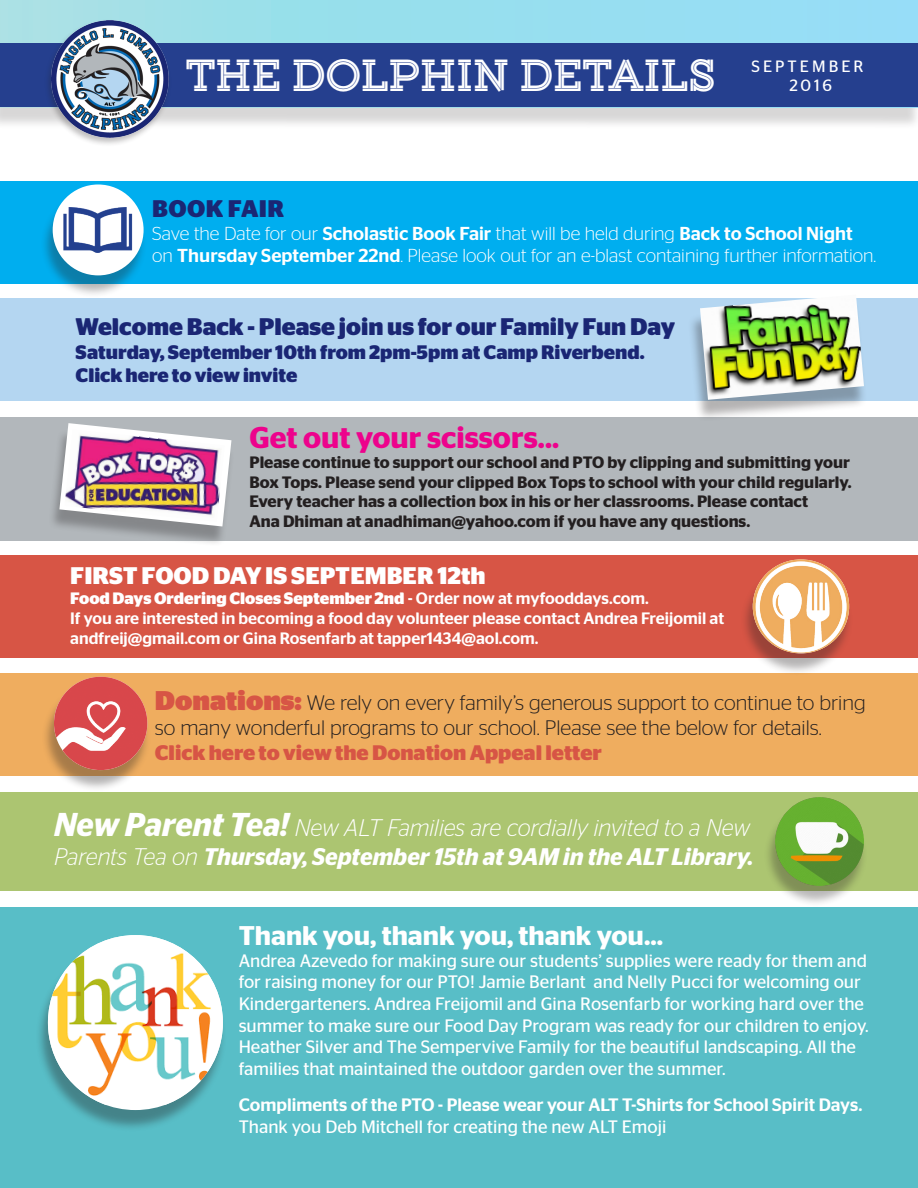
<style>
.page{position:relative;width:918px;height:1188px;background:#fff}
.page>*{position:absolute;margin:0;border:0;box-sizing:border-box;transform-origin:0 0}
.t1{font:40.35px "Gist Upright Extrabold Demo";letter-spacing:.02em;color:#fff}
.t2{font:600 30px "Stag Sans";color:#ed028c}
.t3{font:600 27px "Stag Sans";color:#fff}
.t4{font:italic 600 24px "Stag Sans";color:#fff}
.t5{font:italic 300 24px "Stag Sans";color:#fff}
.t6{font:700 24px "Stag Sans";color:#1a2674}
.t7{font:700 24px "Stag Sans";color:#fff}
.t8{font:700 24px "Stag Sans";letter-spacing:.02em;color:#1a2674}
.t9{font:300 21px "Stag Sans";color:#231f20}
.t10{font:700 21px "Stag Sans";color:#d75545}
.t11{font:700 19.5px/23.4px "Stag Sans";color:#1a2674}
.t12{font:300 18.75px "Stag Sans";color:#fff}
.t13{font:18px/21.6px "Stag Sans";color:#fff}
.t14{font:500 18px/21.6px "Stag Sans";color:#fff}
.t15{font:600 16.5px "Stag Sans";color:#231f20}
.t16{font:500 16.5px "Stag Sans";color:#fff}
.t17{font:700 16.5px "Stag Sans";color:#fff}
.t18{font:16.35px "Stag Sans";letter-spacing:.19em;color:#fff}
.s1{font-weight:500}
.s2{font-weight:900;font-size:27px;color:#d75545}
.s3{font-weight:600;font-size:33px}
.s4{font-weight:300}
.s5{font-weight:400}
</style>
<div class="page">
<div style="left:0;top:6px;width:918px;height:125px;background:#231f20;opacity:.44"></div>
<div style="left:0;top:0;width:918px;height:108px;background:linear-gradient(to right,#a3e1e4,#92ddf7)"></div>
<div style="left:0;top:907px;width:918px;height:281px;background:#58bec7"></div>
<div style="left:0;top:792px;width:918px;height:99px;background:#acc571"></div>
<div style="left:0;top:673px;width:918px;height:103px;background:#efad5f"></div>
<div style="left:0;top:555px;width:918px;height:103px;background:#d75545"></div>
<div style="left:0;top:298px;width:918px;height:103px;background:#b4d6f1"></div>
<div style="left:0;top:181px;width:918px;height:103px;background:#00aeef"></div>
<div style="left:0;top:417px;width:918px;height:123px;background:#b2b7bb"></div>
<div style="left:48px;top:429px;width:187px;height:118px;background:#231f20;opacity:.31"></div>
<svg style="left:59px;top:423px;width:172px;height:103px"></svg>
<img style="left:65px;top:430px;width:160px;height:92px">
<div style="left:35px;top:941px;width:192px;height:191px;background:#231f20;opacity:.37"></div>
<img style="left:48px;top:935px;width:175px;height:170px">
<div style="left:0;top:43px;width:918px;height:64px;background:#253f8e"></div>
<div style="left:44px;top:20px;width:128px;height:127px;background:#231f20;opacity:.29"></div>
<img style="left:51px;top:21px;width:117px;height:117px">
<div style="left:40px;top:190px;width:108px;height:108px;background:#231f20;opacity:.34"></div>
<div style="left:53px;top:184px;width:91px;height:91px;background:#fff;border-radius:50%"></div>
<img style="left:60px;top:193px;width:74px;height:74px">
<div style="left:740px;top:565px;width:113px;height:111px;background:#231f20;opacity:.34"></div>
<img style="left:753px;top:559px;width:96px;height:94px">
<div style="left:763px;top:802px;width:105px;height:105px;background:#231f20;opacity:.32"></div>
<img style="left:775px;top:797px;width:89px;height:89px;border-radius:44px">
<div style="left:688px;top:301px;width:179px;height:121px;background:#231f20;opacity:.34"></div>
<img style="left:700px;top:298px;width:164px;height:102px">
<div style="left:41px;top:683px;width:110px;height:109px;background:#231f20;opacity:.35"></div>
<img style="left:54px;top:677px;width:93px;height:93px;border-radius:47px">
<p class="t1" style="left:186px;top:46px;width:531px">THE DOLPHIN DETAILS</p>
<p class="t18" style="left:751px;top:57px;width:114px">SEPTEMBER</p>
<p class="t18" style="left:789px;top:76px;width:44px">2016</p>
<p class="t8" style="left:152px;top:195px;width:133px">BOOK FAIR</p>
<p class="t12" style="left:152px;top:223px;width:702px">Save the Date for our <span class="s1">Scholastic Book Fair</span> that will be held during <span class="s1">Back to School Night</span></p>
<p class="t12" style="left:152px;top:245px;width:726px">on <span class="s1">Thursday September 22nd</span>. Please look out for an e-blast containing further information.</p>
<p class="t6" style="left:76px;top:313px;width:601px">Welcome Back - Please join us for our Family Fun Day</p>
<p class="t11" style="left:76px;top:340px;width:570px">Saturday, September 10th from 2pm-5pm at Camp Riverbend.<br>Click here to view invite</p>
<p class="t2" style="left:249px;top:420px;width:311px">Get out your scissors...</p>
<p class="t15" style="left:249px;top:453px;width:602px">Please continue to support our school and PTO by clipping and submitting your</p>
<p class="t15" style="left:249px;top:472px;width:604px">Box Tops. Please send your clipped Box Tops to school with your child regularly.</p>
<p class="t15" style="left:249px;top:492px;width:560px">Every teacher has a collection box in his or her classrooms. Please contact</p>
<p class="t15" style="left:249px;top:511px;width:502px">Ana Dhiman at anadhiman@yahoo.com if you have any questions.</p>
<p class="t7" style="left:70px;top:562px;width:417px">FIRST FOOD DAY IS SEPTEMBER 12th</p>
<p class="t17" style="left:70px;top:589px;width:580px">Food Days Ordering Closes September 2nd <span class="s1">- Order now at myfooddays.com.</span></p>
<p class="t16" style="left:70px;top:609px;width:655px">If you are interested in becoming a food day volunteer please contact Andrea Freijomil at</p>
<p class="t16" style="left:70px;top:629px;width:470px">andfreij@gmail.com or Gina Rosenfarb at tapper1434@aol.com.</p>
<p class="t9" style="left:155px;top:691px;width:712px"><span class="s2">Donations:</span> We rely on every family’s generous support to continue to bring</p>
<p class="t9" style="left:155px;top:716px;width:668px">so many wonderful programs to our school. Please see the below for details.</p>
<p class="t10" style="left:155px;top:741px;width:448px">Click here to view the Donation Appeal letter</p>
<p class="t5" style="left:54px;top:815px;width:697px"><span class="s3">New Parent Tea!</span> New ALT Families are cordially invited to a New</p>
<p class="t4" style="left:54px;top:843px;width:701px"><span class="s4">Parents Tea on</span> Thursday, September 15th at 9AM in the ALT Library.</p>
<p class="t3" style="left:239px;top:920px;width:426px">Thank you, thank you, thank you...</p>
<p class="t13" style="left:239px;top:950px;width:632px">Andrea Azevedo for making sure our students’ supplies were ready for them and for raising money for our PTO! Jamie Berlant and Nelly Pucci for welcoming our Kindergarteners. Andrea Freijomil and Gina Rosenfarb for working hard over the summer to make sure our Food Day Program was ready for our children to enjoy.<br>Heather Silver and The Sempervive Family for the beautiful landscaping. All the families that maintained the outdoor garden over the summer.</p>
<p class="t14" style="left:239px;top:1094px;width:625px">Compliments of the PTO - Please wear your ALT T-Shirts for School Spirit Days.<br><span class="s5">Thank you Deb Mitchell for creating the new ALT Emoji</span></p>
</div>
